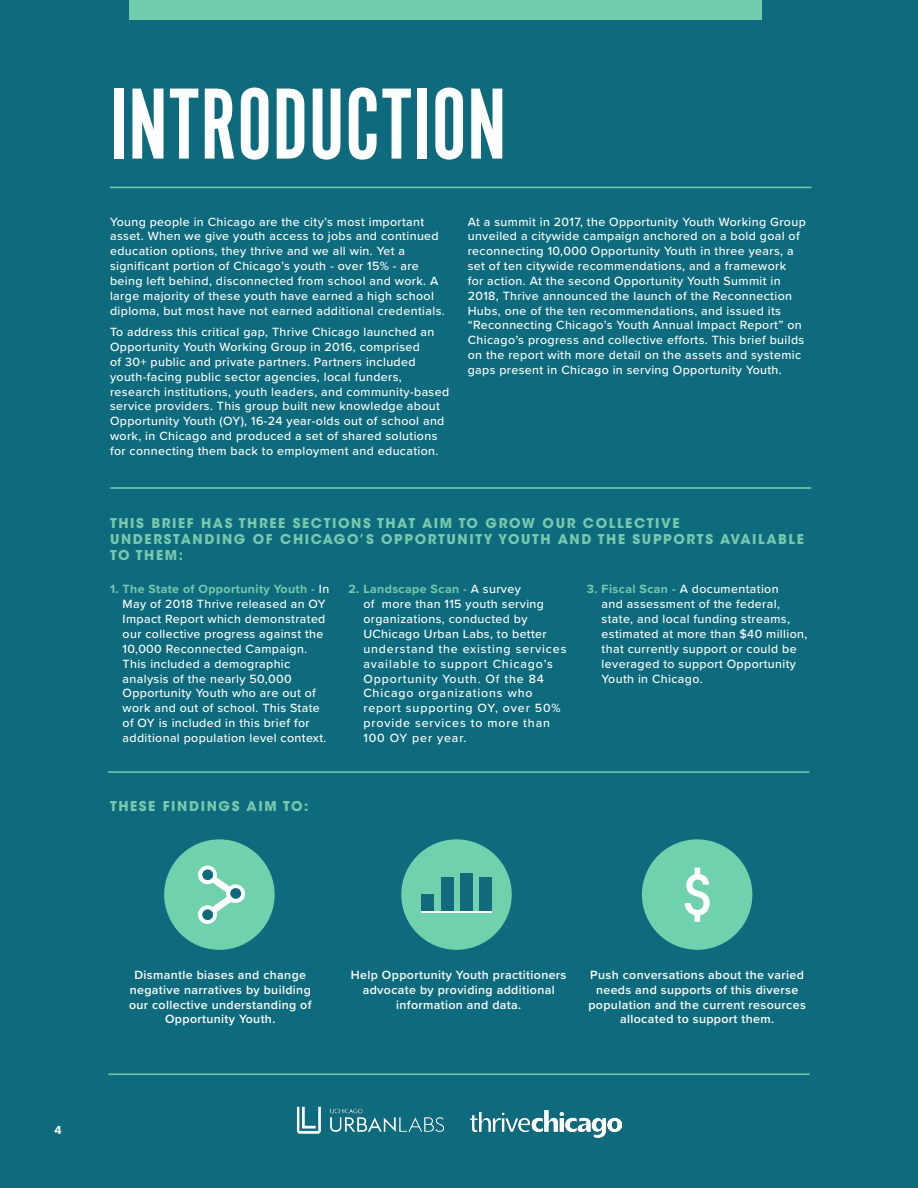
<style>
.page{position:relative;width:918px;height:1188px;background:#0d6b7d}
.page>*{position:absolute;margin:0;border:0;box-sizing:border-box;transform-origin:0 0}
.t1{font:105px "Alternate Got No 1 D";color:#fff}
.t2{font:500 60px "ITC Avant Garde Pro";color:#fff}
.t3{font:700 13.5px/16.2px "ITC Avant Garde Std";letter-spacing:.12em;color:#77c8ac}
.t4{font:500 12.3px/14.9px "Proxima Nova";letter-spacing:.03em;color:#fff}
.t5{font:600 12.3px/14.9px "Proxima Nova";letter-spacing:.03em;color:#fff;text-align:center}
.t6{font:500 12.3px/14.9px "Proxima Nova";letter-spacing:.07em;color:#fff}
.t7{font:700 12px "Proxima Nova";color:#fff}
.s1{font-weight:700;color:#77c8ac}
</style>
<div class="page">
<hr style="left:110px;top:187px;width:701px;height:1px;background:#70d1ad">
<hr style="left:108px;top:1074px;width:702px;height:1px;background:#77c8ac">
<hr style="left:110px;top:487px;width:701px;height:2px;background:#70d1ad">
<hr style="left:108px;top:771px;width:701px;height:2px;background:#70d1ad">
<div style="left:129px;top:0;width:633px;height:20px;background:#70ccab"></div>
<div style="left:642px;top:839px;width:110px;height:111px;background:#70d1ad;border-radius:50%"></div>
<div style="left:401px;top:839px;width:111px;height:111px;background:#70d1ad;border-radius:50%"></div>
<div style="left:164px;top:839px;width:111px;height:111px;background:#70d1ad;border-radius:50%"></div>
<svg style="left:198px;top:866px;width:47px;height:58px"></svg>
<div style="left:202px;top:870px;width:11px;height:10px;background:#0d6b7d;border-radius:50%"></div>
<div style="left:230px;top:888px;width:11px;height:11px;background:#0d6b7d;border-radius:50%"></div>
<div style="left:202px;top:909px;width:11px;height:11px;background:#0d6b7d;border-radius:50%"></div>
<img style="left:471px;top:1111px;width:150px;height:27px">
<img style="left:296px;top:1106px;width:149px;height:28px">
<div style="left:422px;top:894px;width:12px;height:19px;background:#116b7d"></div>
<div style="left:441px;top:877px;width:12px;height:36px;background:#116b7d"></div>
<div style="left:480px;top:877px;width:12px;height:36px;background:#116b7d"></div>
<div style="left:460px;top:873px;width:12px;height:40px;background:#116b7d"></div>
<hr style="left:421px;top:911px;width:71px;height:2px;background:#fff">
<p class="t7" style="left:54px;top:1122px;width:9px">4</p>
<h1 class="t1" style="left:110px;top:69px;width:398px">INTRODUCTION</h1>
<p class="t4" style="left:110px;top:214px;width:336px">Young people in Chicago are the city’s most important asset. When we give youth access to jobs and continued education options, they thrive and we all win. Yet a significant portion of Chicago’s youth - over 15% - are being left behind, disconnected from school and work. A large majority of these youth have earned a high school diploma, but most have not earned additional credentials.</p>
<p class="t4" style="left:110px;top:324px;width:341px">To address this critical gap, Thrive Chicago launched an Opportunity Youth Working Group in 2016, comprised<br>of 30+ public and private partners. Partners included youth-facing public sector agencies, local funders, research institutions, youth leaders, and community-based service providers. This group built new knowledge about Opportunity Youth (OY), 16-24 year-olds out of school and work, in Chicago and produced a set of shared solutions for connecting them back to employment and education.</p>
<p class="t4" style="left:468px;top:214px;width:340px">At a summit in 2017, the Opportunity Youth Working Group unveiled a citywide campaign anchored on a bold goal of reconnecting 10,000 Opportunity Youth in three years, a set of ten citywide recommendations, and a framework<br>for action. At the second Opportunity Youth Summit in 2018, Thrive announced the launch of the Reconnection Hubs, one of the ten recommendations, and issued its “Reconnecting Chicago’s Youth Annual Impact Report” on Chicago’s progress and collective efforts. This brief builds on the report with more detail on the assets and systemic gaps present in Chicago in serving Opportunity Youth.</p>
<p class="t3" style="left:110px;top:515px;width:695px">THIS BRIEF HAS THREE SECTIONS THAT AIM TO GROW OUR COLLECTIVE<br>UNDERSTANDING OF CHICAGO’S OPPORTUNITY YOUTH AND THE SUPPORTS AVAILABLE<br>TO THEM:</p>
<p class="t4" style="left:123px;top:581px;width:208px;text-indent:-13px"><span class="s1">1. The State of Opportunity Youth -</span> In May of 2018 Thrive released an OY Impact Report which demonstrated our collective progress against the 10,000 Reconnected Campaign.<br>This included a demographic analysis of the nearly 50,000<br>Opportunity Youth who are out of work and out of school. This State of OY is included in this brief for additional population level context.</p>
<p class="t6" style="left:363px;top:581px;width:205px;text-indent:-15px"><span class="s1">2. Landscape Scan -</span> A survey<br>of more than 115 youth serving organizations, conducted by<br>UChicago Urban Labs, to better understand the existing services available to support Chicago’s<br>Opportunity Youth. Of the 84<br>Chicago organizations who report supporting OY, over 50% provide services to more than<br>100 OY per year.</p>
<p class="t4" style="left:602px;top:581px;width:207px;text-indent:-15px"><span class="s1">3. Fiscal Scan -</span> A documentation<br>and assessment of the federal, state, and local funding streams, estimated at more than $40 million, that currently support or could be leveraged to support Opportunity<br>Youth in Chicago.</p>
<p class="t3" style="left:110px;top:798px;width:200px">THESE FINDINGS AIM TO:</p>
<h2 class="t2" style="left:681px;top:857px;width:35px">$</h2>
<p class="t5" style="left:129px;top:967px;width:184px">Dismantle biases and change negative narratives by building our collective understanding of<br>Opportunity Youth.</p>
<p class="t5" style="left:351px;top:967px;width:217px">Help Opportunity Youth practitioners advocate by providing additional information and data.</p>
<p class="t5" style="left:588px;top:967px;width:219px">Push conversations about the varied needs and supports of this diverse population and the current resources allocated to support them.</p>
</div>
